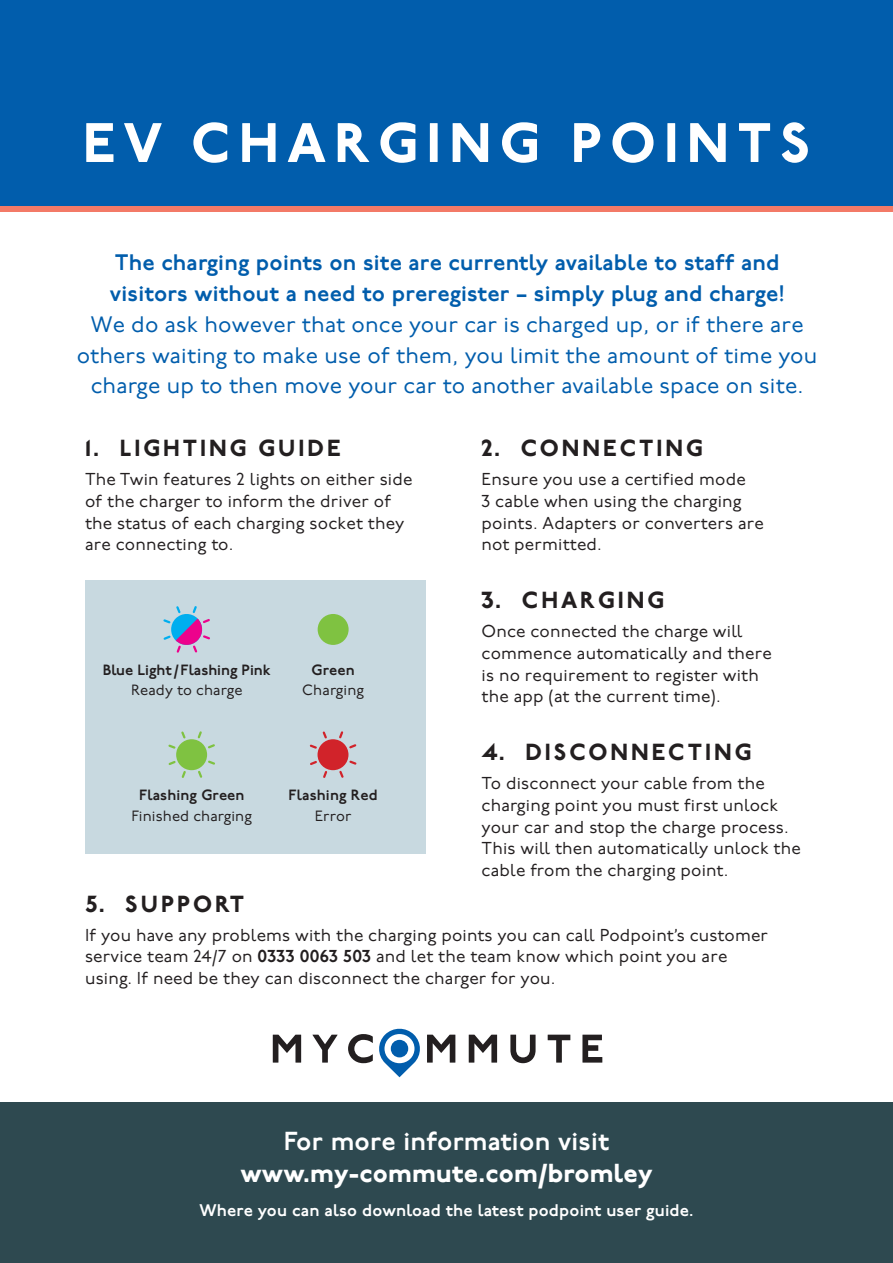
<style>
.page{position:relative;width:893px;height:1263px;background:#fff}
.page>*{position:absolute;margin:0;border:0;box-sizing:border-box;transform-origin:0 0}
.t1{font:800 55.5px "P22 Underground";letter-spacing:.15em;color:#fff}
.t2{font:800 26.1px/32.1px "P22 Underground";letter-spacing:.01em;color:#fff;text-align:center}
.t3{font:800 23.25px "P22 Underground";letter-spacing:.13em;color:#231f20}
.t4{font:22.5px/30.9px "P22 Underground";letter-spacing:.01em;color:#015dac;text-align:center}
.t5{font:17.25px/21.8px "P22 Underground";letter-spacing:.01em;color:#231f20}
.t6{font:600 16.8px "P22 Underground";letter-spacing:.01em;color:#fff}
.t7{font:600 14.85px/20.5px "P22 Underground";color:#231f20;text-align:center}
.t8{font:14.85px/20.5px "P22 Underground";letter-spacing:.01em;color:#231f20;text-align:center}
.s1{font-weight:600}
.s2{font-weight:400}
</style>
<div class="page">
<div style="left:0;top:0;width:893px;height:209px;background:#015dac"></div>
<div style="left:0;top:207px;width:893px;height:5px;background:#f37a67"></div>
<div style="left:85px;top:580px;width:340px;height:274px;background:#c8d9e0"></div>
<svg style="left:163px;top:606px;width:47px;height:47px"></svg>
<div style="left:318px;top:614px;width:31px;height:31px;background:#7fc241;border-radius:50%"></div>
<div style="left:176px;top:739px;width:31px;height:31px;background:#7fc241;border-radius:50%"></div>
<svg style="left:197px;top:731px;width:18px;height:19px"></svg>
<svg style="left:168px;top:759px;width:20px;height:19px"></svg>
<svg style="left:196px;top:759px;width:19px;height:19px"></svg>
<svg style="left:168px;top:731px;width:19px;height:19px"></svg>
<div style="left:318px;top:739px;width:30px;height:31px;background:#d1232a;border-radius:50%"></div>
<svg style="left:337px;top:731px;width:20px;height:19px"></svg>
<svg style="left:310px;top:759px;width:19px;height:19px"></svg>
<svg style="left:338px;top:759px;width:19px;height:19px"></svg>
<svg style="left:309px;top:731px;width:20px;height:19px"></svg>
<div style="left:0;top:1102px;width:893px;height:161px;background:#2e4950"></div>
<svg style="left:273px;top:1035px;width:28px;height:27px"></svg>
<svg style="left:312px;top:1035px;width:26px;height:27px"></svg>
<svg style="left:348px;top:1028px;width:107px;height:49px"></svg>
<svg style="left:469px;top:1035px;width:28px;height:27px"></svg>
<svg style="left:510px;top:1035px;width:26px;height:28px"></svg>
<svg style="left:548px;top:1035px;width:22px;height:27px"></svg>
<svg style="left:582px;top:1035px;width:20px;height:27px"></svg>
<p class="t1" style="left:83px;top:110px;width:729px">EV CHARGING POINTS</p>
<p class="t4" style="left:77px;top:248px;width:742px"><span class="s1">The charging points on site are currently available to staff and visitors without a need to preregister – simply plug and charge!<br></span>We do ask however that once your car is charged up, or if there are others waiting to make use of them, you limit the amount of time you charge up to then move your car to another available space on site.</p>
<p class="t3" style="left:85px;top:434px;width:257px">1. LIGHTING GUIDE</p>
<p class="t5" style="left:85px;top:469px;width:329px">The Twin features 2 lights on either side of the charger to inform the driver of the status of each charging socket they are connecting to.</p>
<p class="t3" style="left:482px;top:434px;width:223px">2. CONNECTING</p>
<p class="t5" style="left:482px;top:469px;width:284px">Ensure you use a certified mode<br>3 cable when using the charging points. Adapters or converters are not permitted.</p>
<p class="t3" style="left:482px;top:586px;width:184px">3. CHARGING</p>
<p class="t5" style="left:482px;top:621px;width:292px">Once connected the charge will commence automatically and there is no requirement to register with the app (at the current time).</p>
<p class="t3" style="left:482px;top:738px;width:271px">4. DISCONNECTING</p>
<p class="t5" style="left:482px;top:773px;width:321px">To disconnect your cable from the charging point you must first unlock your car and stop the charge process.<br>This will then automatically unlock the cable from the charging point.</p>
<p class="t7" style="left:103px;top:660px;width:169px">Blue Light /Flashing Pink<br><span class="s2">Ready to charge</span></p>
<p class="t8" style="left:302px;top:660px;width:63px"><span class="s1">Green<br></span>Charging</p>
<p class="t8" style="left:132px;top:785px;width:122px"><span class="s1">Flashing Green<br></span>Finished charging</p>
<p class="t7" style="left:289px;top:785px;width:91px">Flashing Red<br><span class="s2">Error</span></p>
<p class="t3" style="left:85px;top:890px;width:161px">5. SUPPORT</p>
<p class="t5" style="left:85px;top:925px;width:684px">If you have any problems with the charging points you can call Podpoint’s customer service team 24/7 on <span class="s1">0333 0063 503</span> and let the team know which point you are using. If need be they can disconnect the charger for you.</p>
<p class="t2" style="left:240px;top:1126px;width:414px"><span class="s1">For more information visit </span>www.my-commute.com/bromley</p>
<p class="t6" style="left:199px;top:1201px;width:496px">Where you can also download the latest podpoint user guide.</p>
</div>
